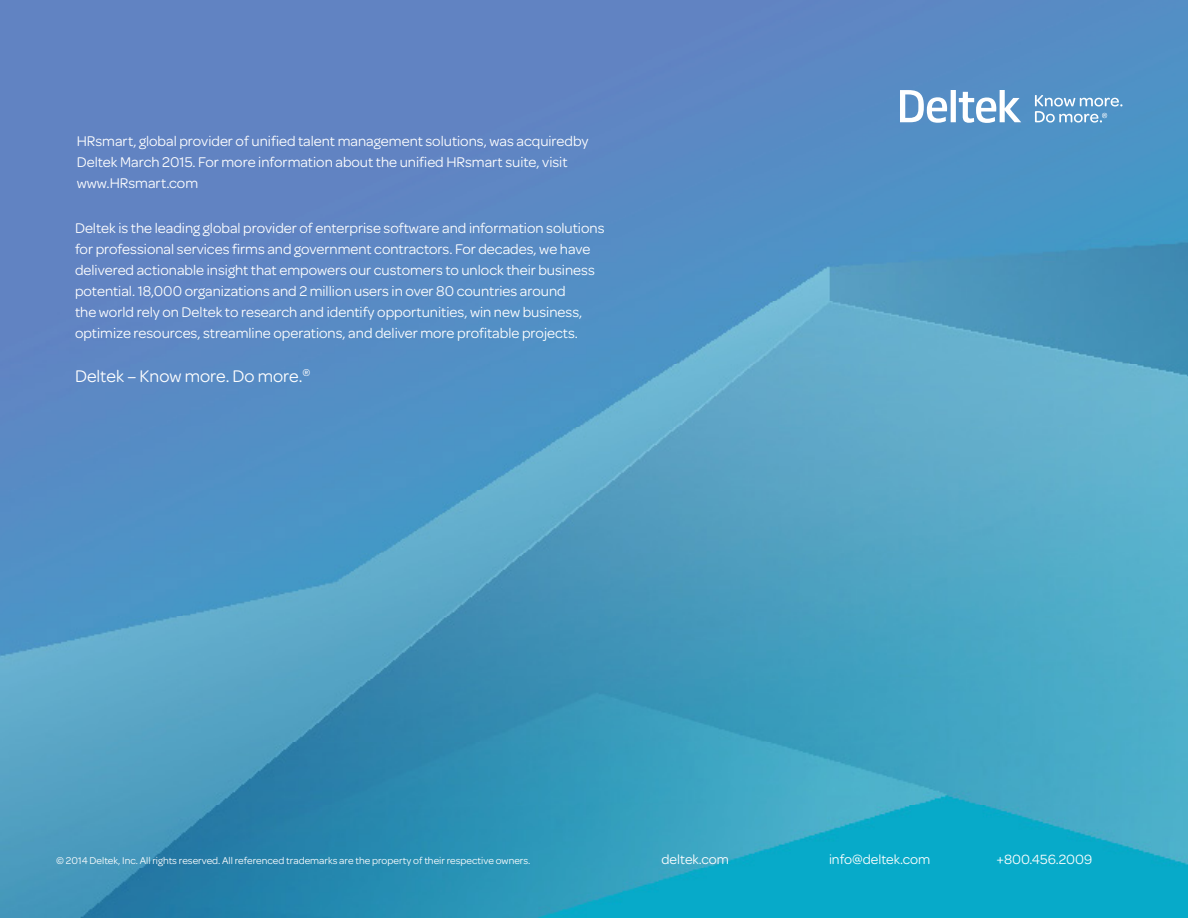
<style>
.page{position:relative;width:1188px;height:918px;background:#fff}
.page>*{position:absolute;margin:0;border:0;box-sizing:border-box;transform-origin:0 0}
.boilerplate{font:18px "Omnes";color:#fff}
.boilerplate-2{font:15px/21px "Omnes";color:#fff}
.t1{font:14.25px "Omnes";color:#fff}
.Copyright{font:10.5px "Omnes";color:#fff}
</style>
<div class="page">
<img style="left:0;top:0;width:1188px;height:918px">
<svg style="left:900px;top:90px;width:121px;height:33px"></svg>
<svg style="left:1035px;top:95px;width:87px;height:28px;background:#77aad2"></svg>
<p class="boilerplate-2" style="left:77px;top:129px;width:513px">HRsmart, global provider of unified talent management solutions, was acquiredby<br>Deltek March 2015. For more information about the unified HRsmart suite, visit www.HRsmart.com</p>
<p class="boilerplate-2" style="left:75px;top:217px;width:531px">Deltek is the leading global provider of enterprise software and information solutions for professional services firms and government contractors. For decades, we have delivered actionable insight that empowers our customers to unlock their business potential. 18,000 organizations and 2 million users in over 80 countries around<br>the world rely on Deltek to research and identify opportunities, win new business, optimize resources, streamline operations, and deliver more profitable projects.</p>
<p class="boilerplate" style="left:75px;top:364px;width:237px">Deltek – Know more. Do more.<sup>®</sup></p>
<p class="Copyright" style="left:56px;top:853px;width:476px">© 2014 Deltek, Inc. All rights reserved. All referenced trademarks are the property of their respective owners.</p>
<p class="t1" style="left:662px;top:850px;width:69px">deltek.com</p>
<p class="t1" style="left:829px;top:850px;width:103px">info@deltek.com</p>
<p class="t1" style="left:996px;top:850px;width:97px">+800.456.2009</p>
</div>
